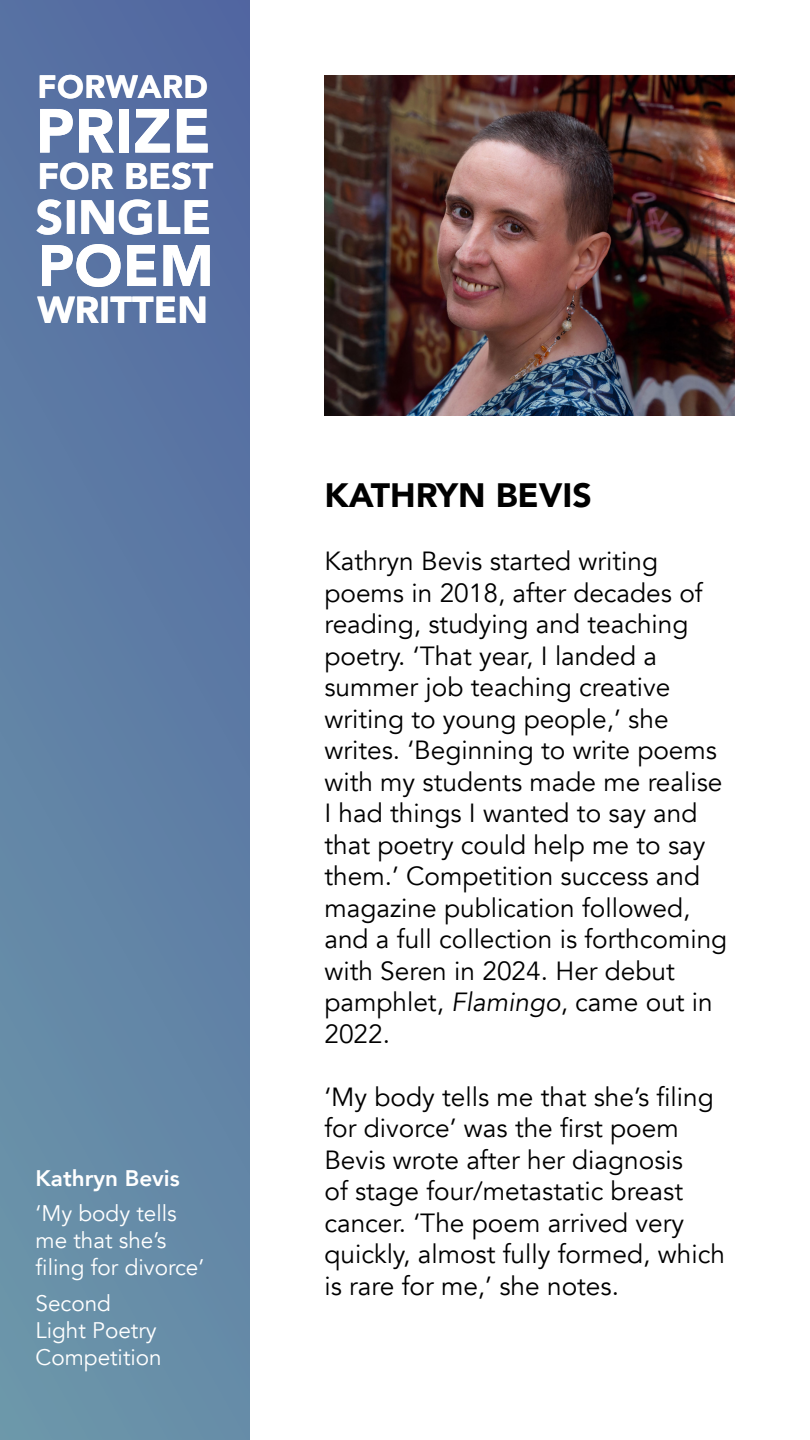
<style>
.page{position:relative;width:810px;height:1440px;background:#fff}
.page>*{position:absolute;margin:0;border:0;box-sizing:border-box;transform-origin:0 0}
.t1{font:900 61.5px "Avenir";letter-spacing:.005em;color:#fff}
.t2{font:900 57.75px "Avenir";color:#fff}
.t3{font:900 48px "Avenir";letter-spacing:.005em;color:#fff}
.t4{font:900 37.5px "Avenir";color:#fff}
.t5{font:900 36.75px "Avenir";color:#fff}
.t6{font:900 33.75px "Avenir";color:#000}
.t7{font:900 32.25px "Avenir";letter-spacing:.015em;color:#fff}
.t8{font:26.25px/31.5px "Avenir";color:#000}
.t9{font:22.5px/27px "Avenir";color:#fff}
.t10{font:800 22.5px "Avenir";color:#fff}
.s1{font-style:italic}
</style>
<div class="page">
<div style="left:0;top:0;width:249px;height:1440px;background:linear-gradient(to bottom,#546ba2,#6a92a9)"></div>
<img style="left:324px;top:75px;width:411px;height:340px">
<p class="t7" style="left:37px;top:59px;width:172px">FORWARD</p>
<h1 class="t1" style="left:36px;top:78px;width:177px">PRIZE</h1>
<h3 class="t5" style="left:37px;top:145px;width:178px">FOR BEST</h3>
<h3 class="t3" style="left:36px;top:176px;width:177px">SINGLE</h3>
<h2 class="t2" style="left:38px;top:216px;width:178px">POEM</h2>
<h3 class="t4" style="left:37px;top:278px;width:172px">WRITTEN</h3>
<p class="t10" style="left:36px;top:1161px;width:146px">Kathryn Bevis</p>
<p class="t9" style="left:36px;top:1201px;width:170px">‘My body tells me that she’s filing for divorce’</p>
<p class="t9" style="left:36px;top:1290px;width:128px">Second<br>Light Poetry<br>Competition</p>
<p class="t6" style="left:324px;top:467px;width:269px">KATHRYN BEVIS</p>
<p class="t8" style="left:324px;top:546px;width:404px">Kathryn Bevis started writing poems in 2018, after decades of reading, studying and teaching poetry. ‘That year, I landed a summer job teaching creative writing to young people,’ she writes. ‘Beginning to write poems with my students made me realise<br>I had things I wanted to say and that poetry could help me to say them.’ Competition success and magazine publication followed, and a full collection is forthcoming with Seren in 2024. Her debut pamphlet, <span class="s1">Flamingo</span>, came out in<br>2022.</p>
<p class="t8" style="left:324px;top:1081px;width:402px">‘My body tells me that she’s filing for divorce’ was the first poem<br>Bevis wrote after her diagnosis<br>of stage four/metastatic breast cancer. ‘The poem arrived very quickly, almost fully formed, which is rare for me,’ she notes.</p>
</div>
